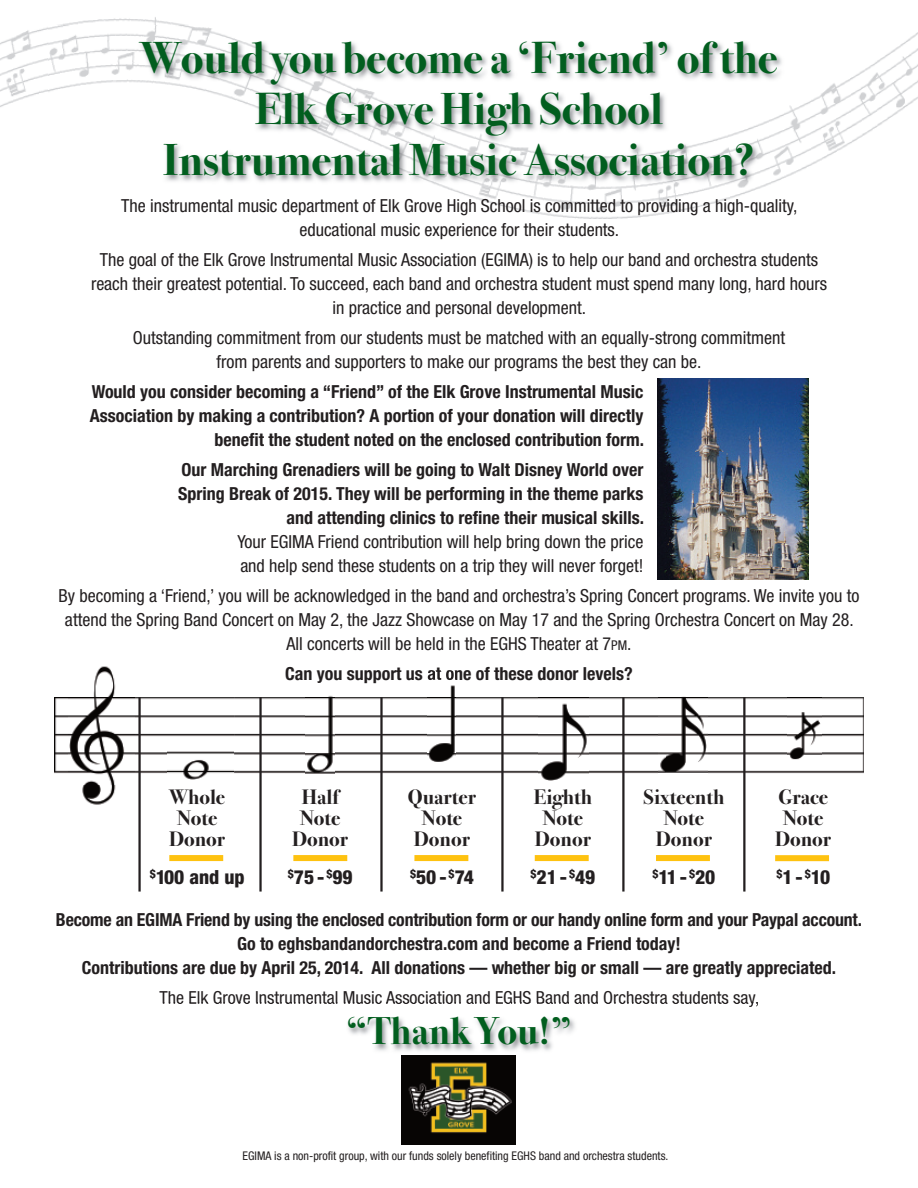
<style>
.page{position:relative;width:918px;height:1188px;background:#fff}
.page>*{position:absolute;margin:0;border:0;box-sizing:border-box;transform-origin:0 0}
.t1{font:45px/51px "Bodoni Svty Two OSITCTT Bold";color:#025e1f;text-align:center}
.t2{font:39px "Bodoni Svty Two OSITCTT Bold";color:#025e1f}
.t3{font:21px "Bodoni Svty Two OSITCTT Bold";color:#231f20}
.t4{font:800 condensed 19.5px "Helvetica Neue";color:#231f20}
.t5{font:condensed 18px/24px "Helvetica Neue";color:#231f20;text-align:center}
.t6{font:700 condensed 18px/24px "Helvetica Neue";color:#231f20;text-align:right}
.t7{font:condensed 12px "Helvetica Neue";color:#231f20}
.s1{font-size:13.5px}
</style>
<div class="page">
<img style="left:0;top:17px;width:918px;height:202px">
<img style="left:48px;top:25px;width:828px;height:180px">
<img style="left:134px;top:697px;width:730px;height:88px">
<img style="left:54px;top:697px;width:14px;height:77px">
<img style="left:68px;top:666px;width:66px;height:139px">
<img style="left:167px;top:750px;width:67px;height:32px">
<img style="left:305px;top:695px;width:30px;height:79px">
<img style="left:427px;top:672px;width:29px;height:90px">
<img style="left:538px;top:697px;width:50px;height:84px">
<img style="left:658px;top:696px;width:49px;height:79px">
<img style="left:787px;top:697px;width:34px;height:72px">
<div style="left:840px;top:718px;width:18px;height:15px;background:#fff"></div>
<div style="left:841px;top:737px;width:17px;height:15px;background:#fff"></div>
<hr style="left:138px;top:697px;width:3px;height:195px;background:#231f20">
<hr style="left:259px;top:697px;width:3px;height:195px;background:#231f20">
<hr style="left:380px;top:697px;width:3px;height:195px;background:#231f20">
<hr style="left:501px;top:697px;width:3px;height:195px;background:#231f20">
<hr style="left:622px;top:697px;width:3px;height:195px;background:#231f20">
<hr style="left:743px;top:697px;width:2px;height:195px;background:#231f20">
<div style="left:169px;top:855px;width:54px;height:6px;background:#fec210"></div>
<div style="left:293px;top:855px;width:54px;height:6px;background:#fec210"></div>
<div style="left:535px;top:855px;width:54px;height:6px;background:#fec210"></div>
<div style="left:656px;top:855px;width:54px;height:6px;background:#fec210"></div>
<div style="left:775px;top:855px;width:54px;height:6px;background:#fec210"></div>
<div style="left:414px;top:855px;width:54px;height:6px;background:#fec210"></div>
<img style="left:401px;top:1124px;width:115px;height:20px">
<img style="left:314px;top:1003px;width:444px;height:48px">
<img style="left:162px;top:1003px;width:150px;height:1px">
<img style="left:401px;top:1055px;width:115px;height:69px">
<img style="left:657px;top:378px;width:152px;height:202px">
<h1 class="t1" style="left:140px;top:32px;width:639px">Would you become a ‘Friend’ ofthe<br>ElkGrove High School<br>InstrumentalMusicAssociation?</h1>
<p class="t5" style="left:121px;top:195px;width:678px">The instrumental music department of Elk Grove High School is committed to providing a high-quality, educational music experience for their students.</p>
<p class="t5" style="left:91px;top:249px;width:738px">The goal of the Elk Grove Instrumental Music Association (EGIMA) is to help our band and orchestra students reach their greatest potential. To succeed, each band and orchestra student must spend many long, hard hours in practice and personal development.</p>
<p class="t5" style="left:133px;top:327px;width:654px">Outstanding commitment from our students must be matched with an equally-strong commitment from parents and supporters to make our programs the best they can be.</p>
<p class="t6" style="left:90px;top:381px;width:556px">Would you consider becoming a “Friend” of the Elk Grove Instrumental Music<br>Association by making a contribution? A portion of your donation will directly benefit the student noted on the enclosed contribution form.</p>
<p class="t6" style="left:178px;top:459px;width:468px">Our Marching Grenadiers will be going to Walt Disney World over<br>Spring Break of 2015. They will be performing in the theme parks and attending clinics to refine their musical skills.</p>
<p class="t5" style="left:237px;top:531px;width:408px;text-align:left">Your EGIMA Friend contribution will help bring down the price and help send these students on a trip they will never forget!</p>
<p class="t5" style="left:59px;top:585px;width:802px">By becoming a ‘Friend,’ you will be acknowledged in the band and orchestra’s Spring Concert programs. We invite you to attend the Spring Band Concert on May 2, the Jazz Showcase on May 17 and the Spring Orchestra Concert on May 28.<br>All concerts will be held in the EGHS Theater at 7<span class="s1">PM</span>.</p>
<p class="t6" style="left:285px;top:663px;width:349px">Can you support us at one of these donor levels?</p>
<p class="t3" style="left:169px;top:785px;width:57px">Whole</p>
<p class="t3" style="left:302px;top:785px;width:38px">Half</p>
<p class="t3" style="left:408px;top:785px;width:70px">Quarter</p>
<p class="t3" style="left:534px;top:785px;width:60px">Eighth</p>
<p class="t3" style="left:644px;top:785px;width:82px">Sixteenth</p>
<p class="t3" style="left:779px;top:785px;width:51px">Grace</p>
<p class="t3" style="left:177px;top:806px;width:42px">Note</p>
<p class="t3" style="left:300px;top:806px;width:42px">Note</p>
<p class="t3" style="left:422px;top:806px;width:42px">Note</p>
<p class="t3" style="left:543px;top:806px;width:42px">Note</p>
<p class="t3" style="left:664px;top:806px;width:42px">Note</p>
<p class="t3" style="left:783px;top:806px;width:42px">Note</p>
<p class="t3" style="left:169px;top:827px;width:58px">Donor</p>
<p class="t3" style="left:292px;top:827px;width:58px">Donor</p>
<p class="t3" style="left:414px;top:827px;width:58px">Donor</p>
<p class="t3" style="left:535px;top:827px;width:58px">Donor</p>
<p class="t3" style="left:656px;top:827px;width:58px">Donor</p>
<p class="t3" style="left:775px;top:827px;width:58px">Donor</p>
<p class="t4" style="left:150px;top:870px;width:96px"><sup>$</sup>100 and up</p>
<p class="t4" style="left:288px;top:870px;width:66px"><sup>$</sup>75 - <sup>$</sup>99</p>
<p class="t4" style="left:410px;top:870px;width:65px"><sup>$</sup>50 - <sup>$</sup>74</p>
<p class="t4" style="left:531px;top:870px;width:66px"><sup>$</sup>21 - <sup>$</sup>49</p>
<p class="t4" style="left:653px;top:870px;width:64px"><sup>$</sup>11 - <sup>$</sup>20</p>
<p class="t4" style="left:776px;top:870px;width:55px"><sup>$</sup>1- <sup>$</sup>10</p>
<p class="t6" style="left:56px;top:909px;width:808px;text-align:center">Become an EGIMA Friend by using the enclosed contribution form or our handy online form and your Paypal account.<br>Go to eghsbandandorchestra.com and become a Friend today!<br>Contributions are due by April 25, 2014. All donations — whether big or small — are greatly appreciated.</p>
<p class="t5" style="left:159px;top:987px;width:601px">The Elk Grove Instrumental Music Association and EGHS Band and Orchestra students say,</p>
<h2 class="t2" style="left:346px;top:1008px;width:228px">“Thank You!”</h2>
<p class="t7" style="left:243px;top:1152px;width:427px">EGIMA is a non-profit group, with our funds solely benefiting EGHS band and orchestra students.</p>
</div>
